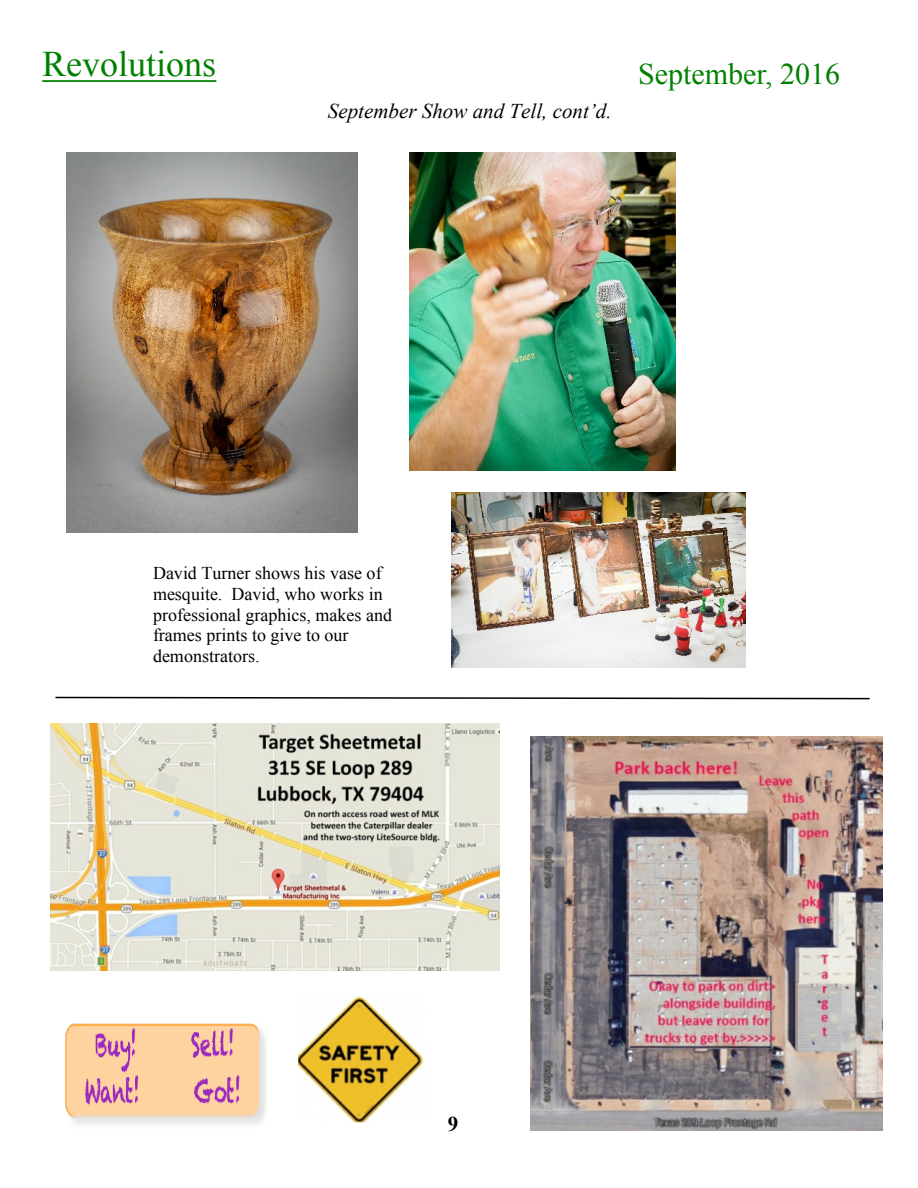
<style>
.page{position:relative;width:918px;height:1188px;background:#fff}
.page>*{position:absolute;margin:0;border:0;box-sizing:border-box;transform-origin:0 0}
.t1{font:36px "Times New Roman";color:#008000}
.t2{font:30px "Times New Roman";color:#008000}
.t3{font:italic 21px "Times New Roman";color:#000}
.t4{font:700 21px "Times New Roman";color:#000}
.t5{font:18px/20.7px "Times New Roman";color:#000}
</style>
<div class="page">
<hr style="left:42px;top:80px;width:174px;height:2px;background:#008000">
<img style="left:410px;top:153px;width:266px;height:318px">
<img style="left:67px;top:153px;width:291px;height:379px">
<img style="left:451px;top:492px;width:295px;height:176px">
<img style="left:65px;top:1023px;width:201px;height:102px">
<img style="left:531px;top:736px;width:351px;height:395px">
<svg style="left:55px;top:696px;width:815px;height:4px"></svg>
<img style="left:299px;top:996px;width:125px;height:127px">
<img style="left:51px;top:724px;width:449px;height:247px">
<h1 class="t1" style="left:42px;top:51px;width:176px">Revolutions</h1>
<h2 class="t2" style="left:638px;top:63px;width:204px">September, 2016</h2>
<p class="t3" style="left:328px;top:104px;width:285px">September Show and Tell, cont’d.</p>
<p class="t5" style="left:153px;top:565px;width:241px">David Turner shows his vase of mesquite. David, who works in professional graphics, makes and frames prints to give to our demonstrators.</p>
<p class="t4" style="left:448px;top:1116px;width:12px">9</p>
</div>
